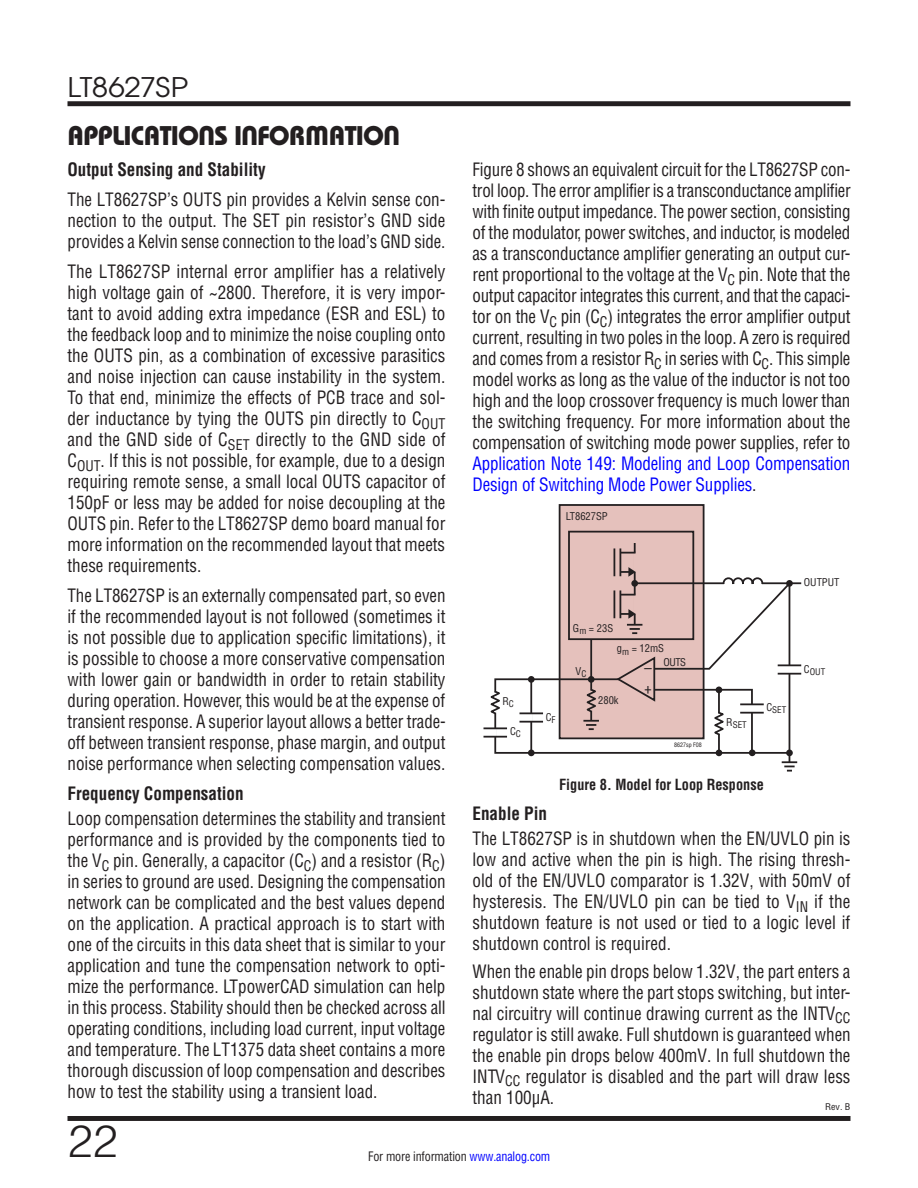
<style>
.page{position:relative;width:918px;height:1188px;background:#fff}
.page>*{position:absolute;margin:0;border:0;box-sizing:border-box;transform-origin:0 0}
.t1{font:300 45px "Linear Helvetica";color:#231f20}
.Section_Heads_non-TO{font:27px "Linear Bauhaus";letter-spacing:-.02em;color:#231f20}
.t2{font:27px "Linear Avant Garde";letter-spacing:-.015em;color:#231f20;scale:1.1 1}
.Body_text{font:18px/21px "Linear Helv Cond";color:#231f20;text-align:justify;scale:.95 1}
.Body_text-2{font:18px/21px "Linear Helv Cond";color:#231f20;text-align:justify;scale:.96 1}
.Body_text-3{font:18px/21px "Linear Helv Cond";color:#231f20;text-align:justify;scale:.94 1}
.Subhead_2{font:700 18px "Linear Helv Cond";color:#231f20;scale:.95 1}
.t3{font:700 15px "Linear Helv Cond";color:#231f20;scale:.95 1}
.t4{font:15px/21.1px "Linear Helv Cond";color:#231f20}
.t5{font:12.75px "Linear Helv Cond";letter-spacing:-.01em;color:#231f20;scale:.95 1}
.t6{font:10.5px "Linear Helv Cond";color:#231f20}
.t7{font:9px "Linear Helv Cond";color:#231f20}
.t8{font:9px "Linear Helv Cond";color:#231f20;scale:1.1 1}
.t9{font:6px "Linear Helv Cond";color:#211d1e}
.s1{color:#00f}
.s2{color:#231f20}
</style>
<div class="page">
<div style="left:68px;top:101px;width:782px;height:5px;background:#231f20"></div>
<div style="left:68px;top:1116px;width:782px;height:5px;background:#231f20"></div>
<div style="left:560px;top:505px;width:144px;height:233px;background:#e5c1bc"></div>
<hr style="left:635px;top:582px;width:166px;height:2px;background:#231f20">
<hr style="left:634px;top:543px;width:2px;height:87px;background:#231f20">
<div style="left:568px;top:531px;width:126px;height:109px;border:2px solid #231f20"></div>
<hr style="left:778px;top:664px;width:23px;height:2px;background:#231f20">
<hr style="left:778px;top:673px;width:23px;height:2px;background:#231f20">
<hr style="left:484px;top:727px;width:23px;height:2px;background:#231f20">
<hr style="left:484px;top:736px;width:23px;height:2px;background:#231f20">
<svg style="left:491px;top:548px;width:306px;height:224px"></svg>
<h2 class="t2" style="left:68px;top:70px;width:111px">LT8627SP</h2>
<p class="Section_Heads_non-TO" style="left:68px;top:119px;width:334px">APPLICATIONS INFORMATION</p>
<p class="Subhead_2" style="left:68px;top:159px;width:210px">Output Sensing and Stability</p>
<p class="Body_text" style="left:68px;top:189px;width:399px">The LT8627SP’s OUTS pin provides a Kelvin sense con&shy;nection to the output. The SET pin resistor’s GND side provides a Kelvin sense connection to the load’s GND side.</p>
<p class="Body_text-2" style="left:68px;top:261px;width:395px">The LT8627SP internal error amplifier has a relatively high voltage gain of ~2800. Therefore, it is very impor&shy;tant to avoid adding extra impedance (ESR and ESL) to the feedback loop and to minimize the noise coupling onto the OUTS pin, as a combination of excessive parasitics and noise injection can cause instability in the system.<br>To that end, minimize the effects of PCB trace and sol&shy;der inductance by tying the OUTS pin directly to C<sub>OUT </sub>and the GND side of C<sub>SET</sub> directly to the GND side of C<sub>OUT</sub>. If this is not possible, for example, due to a design requiring remote sense, a small local OUTS capacitor of 150pF or less may be added for noise decoupling at the OUTS pin. Refer to the LT8627SP demo board manual for more information on the recommended layout that meets these requirements.</p>
<p class="Body_text-3" style="left:68px;top:585px;width:404px">The LT8627SP is an externally compensated part, so even if the recommended layout is not followed (sometimes it is not possible due to application specific limitations), it is possible to choose a more conservative compensation with lower gain or bandwidth in order to retain stability during operation. However, this would be at the expense of transient response. A superior layout allows a better trade&shy;off between transient response, phase margin, and output noise performance when selecting compensation values.</p>
<p class="Subhead_2" style="left:68px;top:783px;width:187px">Frequency Compensation</p>
<p class="Body_text" style="left:68px;top:808px;width:400px">Loop compensation determines the stability and transient performance and is provided by the components tied to the V<sub>C</sub> pin. Generally, a capacitor (C<sub>C</sub>) and a resistor (R<sub>C</sub>) in series to ground are used. Designing the compensation network can be complicated and the best values depend on the application. A practical approach is to start with one of the circuits in this data sheet that is similar to your application and tune the compensation network to opti&shy;mize the performance. LTpowerCAD simulation can help in this process. Stability should then be checked across all operating conditions, including load current, input voltage and temperature. The LT1375 data sheet contains a more thorough discussion of loop compensation and describes how to test the stability using a transient load.</p>
<p class="Body_text" style="left:472px;top:159px;width:400px">Figure 8 shows an equivalent circuit for the LT8627SP con&shy;trol loop. The error amplifier is a transconductance amplifier with finite output impedance. The power section, consisting of the modulator, power switches, and inductor, is modeled as a transconductance amplifier generating an output cur&shy;rent proportional to the voltage at the V<sub>C</sub> pin. Note that the output capacitor integrates this current, and that the capaci&shy;tor on the V<sub>C</sub> pin (C<sub>C</sub>) integrates the error amplifier output current, resulting in two poles in the loop. A zero is required and comes from a resistor R<sub>C</sub> in series with C<sub>C</sub>. This simple model works as long as the value of the inductor is not too high and the loop crossover frequency is much lower than the switching frequency. For more information about the compensation of switching mode power supplies, refer to <span class="s1">Application Note 149: Modeling and Loop Compensation Design of Switching Mode Power Supplies</span>.</p>
<p class="t6" style="left:503px;top:695px;width:13px">R<sub>C</sub></p>
<p class="t6" style="left:510px;top:725px;width:12px">C<sub>C</sub></p>
<p class="t6" style="left:566px;top:510px;width:43px">LT8627SP</p>
<p class="t6" style="left:546px;top:711px;width:11px">C<sub>F</sub></p>
<p class="t6" style="left:573px;top:621px;width:42px">G<sub>m</sub> = 23S</p>
<p class="t6" style="left:617px;top:642px;width:49px">g<sub>m</sub> = 12mS</p>
<p class="t6" style="left:804px;top:576px;width:37px">OUTPUT</p>
<p class="t6" style="left:576px;top:664px;width:12px">V<sub>C</sub></p>
<p class="t6" style="left:598px;top:693px;width:22px">280k</p>
<p class="t6" style="left:664px;top:655px;width:24px">OUTS</p>
<p class="t4" style="left:652px;top:702px;width:9px;rotate:-180deg">+ –</p>
<p class="t7" style="left:804px;top:667px;width:23px"><sup>C</sup>OUT</p>
<p class="t7" style="left:726px;top:720px;width:22px"><sup>R</sup>SET</p>
<p class="t7" style="left:766px;top:704px;width:21px"><sup>C</sup>SET</p>
<p class="t9" style="left:674px;top:741px;width:29px">8627sp <span class="s2">F08</span></p>
<p class="t3" style="left:559px;top:776px;width:217px">Figure 8. Model for Loop Response</p>
<p class="Subhead_2" style="left:472px;top:803px;width:80px">Enable Pin</p>
<p class="Body_text" style="left:472px;top:828px;width:399px">The LT8627SP is in shutdown when the EN/UVLO pin is low and active when the pin is high. The rising thresh&shy;old of the EN/UVLO comparator is 1.32V, with 50mV of hysteresis. The EN/UVLO pin can be tied to V<sub>IN</sub> if the shutdown feature is not used or tied to a logic level if shutdown control is required.</p>
<p class="Body_text" style="left:472px;top:961px;width:400px">When the enable pin drops below 1.32V, the part enters a shutdown state where the part stops switching, but inter&shy;nal circuitry will continue drawing current as the INTV<sub>CC </sub>regulator is still awake. Full shutdown is guaranteed when the enable pin drops below 400mV. In full shutdown the INTV<sub>CC</sub> regulator is disabled and the part will draw less than 100µA.</p>
<p class="t8" style="left:825px;top:1102px;width:24px">Rev. B</p>
<h1 class="t1" style="left:68px;top:1113px;width:52px">22</h1>
<p class="t5" style="left:368px;top:1148px;width:193px">For more information <span class="s1">www.analog.com</span></p>
</div>
